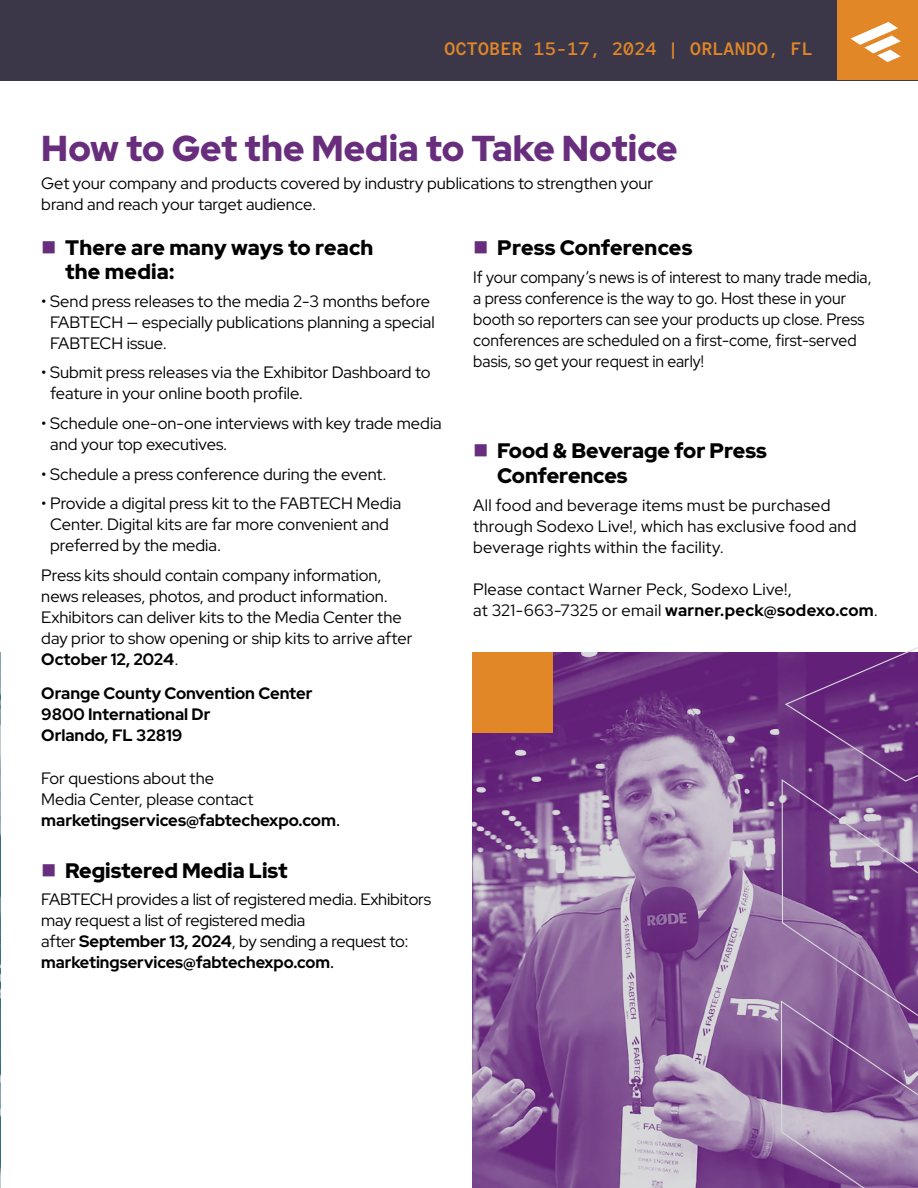
<style>
.page{position:relative;width:918px;height:1188px;background:#fff}
.page>*{position:absolute;margin:0;border:0;box-sizing:border-box;transform-origin:0 0}
.t1{font:900 36px "Red Hat Display";color:#682e7d}
.t2{font:900 21px/24px "Red Hat Display";color:#000}
.t3{font:500 18px "Red Hat Mono";letter-spacing:.02em;color:#e18727}
.t4{font:16.5px/21px "Red Hat Display";color:#000}
.t5{font:16.5px/21px "Red Hat Display";color:#000;scale:.95 1}
.t6{font:700 16.5px/21px "Red Hat Display";color:#000}
.s1{color:#682e7d}
.s2{font-weight:700}
.s3{font-weight:500}
</style>
<div class="page">
<div style="left:0;top:0;width:918px;height:80px;background:#3b3749"></div>
<div style="left:837px;top:0;width:81px;height:80px;background:#e18727"></div>
<svg style="left:850px;top:22px;width:51px;height:40px"></svg>
<img style="left:0;top:652px;width:1px;height:536px">
<img style="left:472px;top:652px;width:278px;height:536px">
<div style="left:472px;top:652px;width:82px;height:81px;background:#e18727"></div>
<svg style="left:750px;top:647px;width:168px;height:541px;background:#845895"></svg>
<p class="t3" style="left:445px;top:37px;width:369px">OCTOBER 15-17, 2024 | ORLANDO, FL</p>
<h1 class="t1" style="left:41px;top:125px;width:638px">How to Get the Media to Take Notice</h1>
<p class="t4" style="left:41px;top:172px;width:614px">Get your company and products covered by industry publications to strengthen your brand and reach your target audience.</p>
<p class="t2" style="left:65px;top:236px;width:310px;text-indent:-24px"><span class="s1">■</span> There are many ways to reach the media:</p>
<p class="t4" style="left:50px;top:290px;width:386px;text-indent:-9px">• Send press releases to the media 2-3 months before<br>FABTECH — especially publications planning a special<br>FABTECH issue.</p>
<p class="t4" style="left:50px;top:362px;width:382px;text-indent:-9px">• Submit press releases via the Exhibitor Dashboard to feature in your online booth profile.</p>
<p class="t4" style="left:50px;top:412px;width:393px;text-indent:-9px">• Schedule one-on-one interviews with key trade media and your top executives.</p>
<p class="t4" style="left:41px;top:463px;width:347px">• Schedule a press conference during the event.</p>
<p class="t4" style="left:50px;top:493px;width:353px;text-indent:-9px">• Provide a digital press kit to the FABTECH Media<br>Center. Digital kits are far more convenient and preferred by the media.</p>
<p class="t4" style="left:41px;top:564px;width:373px">Press kits should contain company information, news releases, photos, and product information.<br>Exhibitors can deliver kits to the Media Center the day prior to show opening or ship kits to arrive after <span class="s2">October 12, 2024</span>.</p>
<p class="t6" style="left:41px;top:683px;width:273px">Orange County Convention Center<br>9800 International Dr<br>Orlando, FL 32819</p>
<p class="t4" style="left:41px;top:767px;width:300px">For questions about the<br>Media Center, please contact <span class="s2">marketingservices@fabtechexpo.com</span><span class="s3">.</span></p>
<p class="t2" style="left:41px;top:858px;width:248px"><span class="s1">■</span> Registered Media List</p>
<p class="t4" style="left:41px;top:889px;width:391px">FABTECH provides a list of registered media. Exhibitors may request a list of registered media<br>after <span class="s2">September 13, 2024</span>, by sending a request to: <span class="s2">marketingservices@fabtechexpo.com</span><span class="s3">.</span></p>
<p class="t2" style="left:473px;top:236px;width:221px"><span class="s1">■</span> Press Conferences</p>
<p class="t5" style="left:473px;top:266px;width:421px">If your company’s news is of interest to many trade media, a press conference is the way to go. Host these in your booth so reporters can see your products up close. Press conferences are scheduled on a first-come, first-served basis, so get your request in early!</p>
<p class="t2" style="left:497px;top:438px;width:271px;line-height:25.2px;text-indent:-24px"><span class="s1">■</span> Food &amp; Beverage for Press<br>Conferences</p>
<p class="t4" style="left:473px;top:494px;width:385px">All food and beverage items must be purchased through Sodexo Live!, which has exclusive food and beverage rights within the facility.</p>
<p class="t4" style="left:473px;top:578px;width:406px">Please contact Warner Peck, Sodexo Live!,<br>at 321-663-7325 or email <span class="s2">warner.peck@sodexo.com</span>.</p>
</div>
